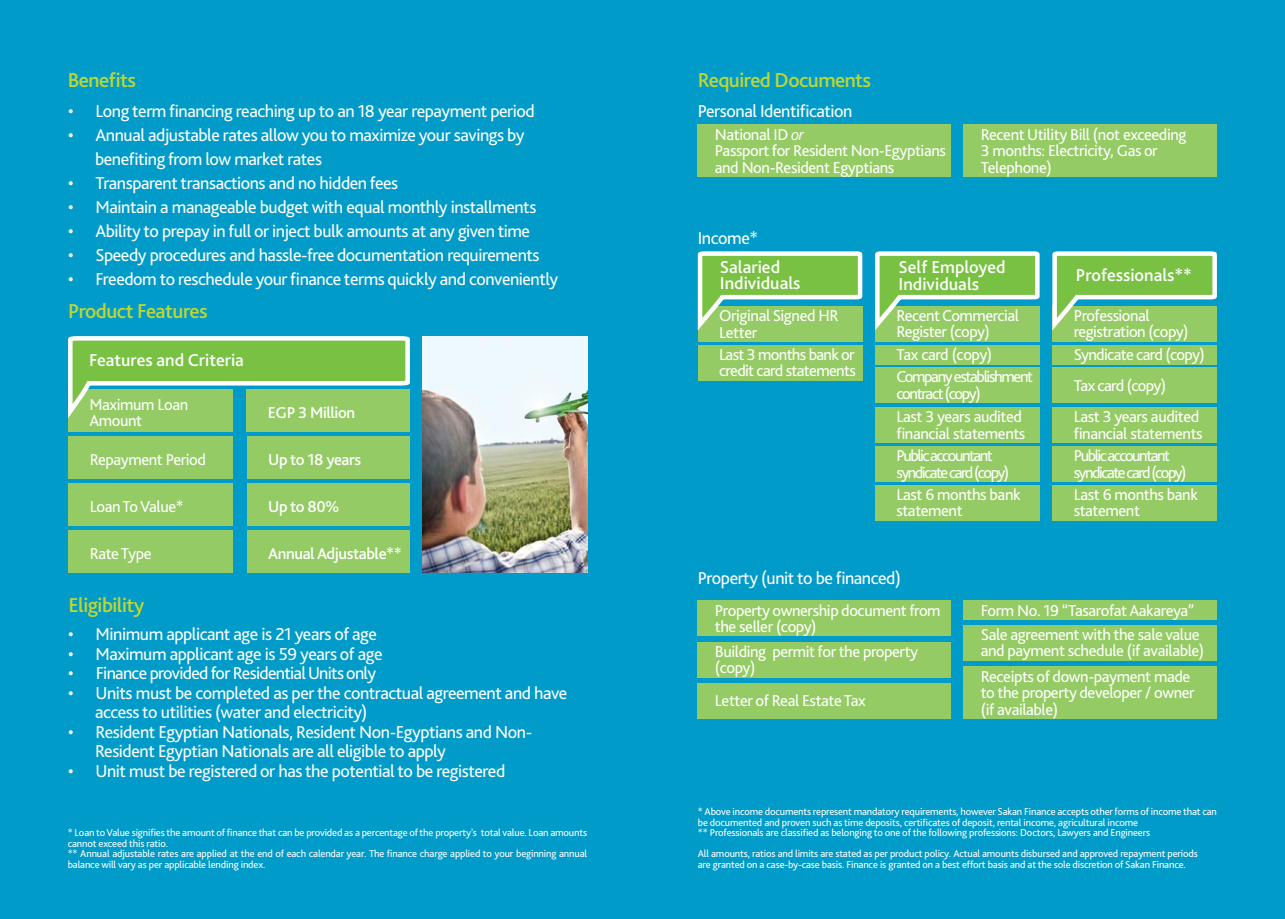
<style>
.page{position:relative;width:1285px;height:919px;background:#fff}
.page>*{position:absolute;margin:0;border:0;box-sizing:border-box;transform-origin:0 0}
.t1{font:500 21px "Bliss 2";letter-spacing:-.025em;color:#c1d72f}
.t2{font:18px/19.5px "Bliss 2";letter-spacing:-.025em;color:#fff}
.t3{font:500 18px/16.5px "Bliss 2";color:#fff}
.t4{font:16.5px/16.5px "Bliss 2";letter-spacing:-.025em;color:#fff}
.t5{font:16.5px/16.5px "Bliss 2";letter-spacing:-.09em;color:#fff}
.t6{font:500 16.5px "Bliss 2";letter-spacing:-.025em;color:#fff}
.t7{font:16.5px/16.5px "Bliss 2";letter-spacing:-.08em;color:#fff}
.t8{font:10.5px/10.5px "Bliss 2";letter-spacing:-.015em;color:#fff}
.s1{font-weight:300;font-style:italic}
</style>
<div class="page">
<div style="left:0;top:0;width:1284px;height:918px;background:#009bc8"></div>
<div style="left:68px;top:389px;width:164px;height:43px;background:#94cb64"></div>
<div style="left:246px;top:389px;width:164px;height:43px;background:#94cb64"></div>
<div style="left:68px;top:436px;width:164px;height:43px;background:#94cb64"></div>
<div style="left:247px;top:436px;width:163px;height:43px;background:#94cb64"></div>
<div style="left:68px;top:483px;width:164px;height:42px;background:#94cb64"></div>
<div style="left:247px;top:483px;width:163px;height:42px;background:#94cb64"></div>
<div style="left:68px;top:530px;width:164px;height:43px;background:#94cb64"></div>
<div style="left:247px;top:530px;width:163px;height:43px;background:#94cb64"></div>
<div style="left:697px;top:125px;width:253px;height:52px;background:#94cb64"></div>
<div style="left:963px;top:125px;width:253px;height:52px;background:#94cb64"></div>
<div style="left:697px;top:306px;width:165px;height:36px;background:#94cb64"></div>
<svg style="left:697px;top:251px;width:166px;height:85px"></svg>
<div style="left:697px;top:345px;width:165px;height:35px;background:#94cb64"></div>
<div style="left:874px;top:306px;width:165px;height:36px;background:#94cb64"></div>
<svg style="left:874px;top:251px;width:166px;height:85px"></svg>
<div style="left:874px;top:345px;width:165px;height:19px;background:#94cb64"></div>
<div style="left:1052px;top:306px;width:164px;height:36px;background:#94cb64"></div>
<div style="left:1052px;top:345px;width:164px;height:19px;background:#94cb64"></div>
<div style="left:874px;top:446px;width:165px;height:36px;background:#94cb64"></div>
<div style="left:874px;top:367px;width:165px;height:36px;background:#94cb64"></div>
<div style="left:874px;top:407px;width:165px;height:36px;background:#94cb64"></div>
<div style="left:874px;top:485px;width:165px;height:35px;background:#94cb64"></div>
<div style="left:1052px;top:367px;width:164px;height:36px;background:#94cb64"></div>
<svg style="left:1052px;top:251px;width:165px;height:85px"></svg>
<div style="left:1052px;top:407px;width:164px;height:36px;background:#94cb64"></div>
<div style="left:1052px;top:485px;width:164px;height:35px;background:#94cb64"></div>
<div style="left:1052px;top:446px;width:164px;height:36px;background:#94cb64"></div>
<div style="left:697px;top:600px;width:253px;height:36px;background:#94cb64"></div>
<div style="left:697px;top:641px;width:253px;height:36px;background:#94cb64"></div>
<div style="left:697px;top:683px;width:253px;height:35px;background:#94cb64"></div>
<div style="left:963px;top:600px;width:253px;height:19px;background:#94cb64"></div>
<div style="left:963px;top:625px;width:253px;height:35px;background:#94cb64"></div>
<div style="left:963px;top:666px;width:253px;height:52px;background:#94cb64"></div>
<img style="left:422px;top:336px;width:165px;height:237px">
<svg style="left:68px;top:336px;width:342px;height:89px"></svg>
<p class="t1" style="left:68px;top:67px;width:70px">Benefits</p>
<p class="t2" style="left:68px;top:101px;width:468px">• Long term financing reaching up to an 18 year repayment period</p>
<p class="t2" style="left:95px;top:123px;width:431px;line-height:24px;text-indent:-27px">• Annual adjustable rates allow you to maximize your savings by benefiting from low market rates</p>
<p class="t2" style="left:68px;top:173px;width:332px">• Transparent transactions and no hidden fees</p>
<p class="t2" style="left:68px;top:197px;width:470px">• Maintain a manageable budget with equal monthly installments</p>
<p class="t2" style="left:68px;top:221px;width:463px">• Ability to prepay in full or inject bulk amounts at any given time</p>
<p class="t2" style="left:68px;top:245px;width:473px">• Speedy procedures and hassle-free documentation requirements</p>
<p class="t2" style="left:68px;top:269px;width:491px">• Freedom to reschedule your finance terms quickly and conveniently</p>
<p class="t1" style="left:68px;top:298px;width:141px">Product Features</p>
<p class="t3" style="left:89px;top:351px;width:156px">Features and Criteria</p>
<p class="t4" style="left:89px;top:396px;width:100px">Maximum Loan<br>Amount</p>
<p class="t6" style="left:268px;top:402px;width:89px">EGP 3 Million</p>
<p class="t4" style="left:90px;top:451px;width:118px">Repayment Period</p>
<p class="t6" style="left:268px;top:449px;width:94px">Up to 18 years</p>
<p class="t4" style="left:90px;top:497px;width:96px">Loan To Value*</p>
<p class="t6" style="left:268px;top:496px;width:73px">Up to 80%</p>
<p class="t4" style="left:90px;top:545px;width:63px">Rate Type</p>
<p class="t6" style="left:268px;top:543px;width:135px">Annual Adjustable**</p>
<p class="t1" style="left:68px;top:592px;width:77px">Eligibility</p>
<p class="t2" style="left:68px;top:624px;width:310px">• Minimum applicant age is 21 years of age</p>
<p class="t2" style="left:68px;top:643px;width:316px">• Maximum applicant age is 59 years of age</p>
<p class="t2" style="left:68px;top:663px;width:309px">• Finance provided for Residential Units only</p>
<p class="t2" style="left:95px;top:682px;width:474px;text-indent:-27px">• Units must be completed as per the contractual agreement and have access to utilities (water and electricity)</p>
<p class="t2" style="left:95px;top:721px;width:438px;text-indent:-27px">• Resident Egyptian Nationals, Resident Non-Egyptians and Non-<br>Resident Egyptian Nationals are all eligible to apply</p>
<p class="t2" style="left:68px;top:760px;width:438px">• Unit must be registered or has the potential to be registered</p>
<p class="t8" style="left:68px;top:827px;width:521px">* Loan to Value signifies the amount of finance that can be provided as a percentage of the property's total value. Loan amounts cannot exceed this ratio.</p>
<p class="t8" style="left:68px;top:848px;width:521px">** Annual adjustable rates are applied at the end of each calendar year. The finance charge applied to your beginning annual balance will vary as per applicable lending index.</p>
<p class="t1" style="left:697px;top:67px;width:175px">Required Documents</p>
<p class="t2" style="left:697px;top:101px;width:156px">Personal Identification</p>
<p class="t4" style="left:714px;top:125px;width:91px">National ID <span class="s1">or</span></p>
<p class="t4" style="left:714px;top:142px;width:232px">Passport for Resident Non-Egyptians and Non-Resident Egyptians</p>
<p class="t2" style="left:697px;top:228px;width:62px">Income*</p>
<p class="t4" style="left:980px;top:125px;width:207px">Recent Utility Bill (not exceeding<br>3 months: Electricity, Gas or<br>Telephone)</p>
<p class="t3" style="left:719px;top:258px;width:82px">Salaried<br>Individuals</p>
<p class="t3" style="left:898px;top:258px;width:109px">Self Employed<br>Individuals</p>
<p class="t3" style="left:1075px;top:266px;width:118px">Professionals**</p>
<p class="t4" style="left:719px;top:307px;width:121px">Original Signed HR<br>Letter</p>
<p class="t4" style="left:719px;top:345px;width:138px">Last 3 months bank or credit card statements</p>
<p class="t4" style="left:896px;top:307px;width:124px">Recent Commercial<br>Register (copy)</p>
<p class="t4" style="left:896px;top:346px;width:97px">Tax card (copy)</p>
<p class="t7" style="left:896px;top:368px;width:138px">Company establishment contract (copy)</p>
<p class="t4" style="left:896px;top:408px;width:130px">Last 3 years audited financial statements</p>
<p class="t4" style="left:1073px;top:307px;width:116px">Professional registration (copy)</p>
<p class="t4" style="left:1073px;top:346px;width:132px">Syndicate card (copy)</p>
<p class="t4" style="left:1073px;top:376px;width:94px">Tax card (copy)</p>
<p class="t4" style="left:1073px;top:408px;width:130px">Last 3 years audited financial statements</p>
<p class="t5" style="left:896px;top:447px;width:114px">Public accountant syndicate card (copy)</p>
<p class="t5" style="left:1073px;top:447px;width:114px">Public accountant syndicate card (copy)</p>
<p class="t4" style="left:896px;top:485px;width:126px">Last 6 months bank statement</p>
<p class="t4" style="left:1073px;top:485px;width:126px">Last 6 months bank statement</p>
<p class="t2" style="left:697px;top:567px;width:204px">Property (unit to be financed)</p>
<p class="t4" style="left:714px;top:601px;width:227px">Property ownership document from the seller (copy)</p>
<p class="t4" style="left:714px;top:642px;width:205px">Building permit for the property (copy)</p>
<p class="t4" style="left:714px;top:692px;width:152px">Letter of Real Estate Tax</p>
<p class="t4" style="left:980px;top:601px;width:215px">Form No. 19 “Tasarofat Aakareya”</p>
<p class="t4" style="left:980px;top:625px;width:225px">Sale agreement with the sale value and payment schedule (if available)</p>
<p class="t4" style="left:980px;top:667px;width:215px">Receipts of down-payment made to the property developer / owner (if available)</p>
<p class="t8" style="left:697px;top:806px;width:520px">* Above income documents represent mandatory requirements, however Sakan Finance accepts other forms of income that can be documented and proven such as time deposits, certificates of deposit, rental income, agricultural income</p>
<p class="t8" style="left:697px;top:827px;width:454px">** Professionals are classified as belonging to one of the following professions: Doctors, Lawyers and Engineers</p>
<p class="t8" style="left:697px;top:848px;width:501px">All amounts, ratios and limits are stated as per product policy. Actual amounts disbursed and approved repayment periods are granted on a case-by-case basis. Finance is granted on a best effort basis and at the sole discretion of Sakan Finance.</p>
</div>
